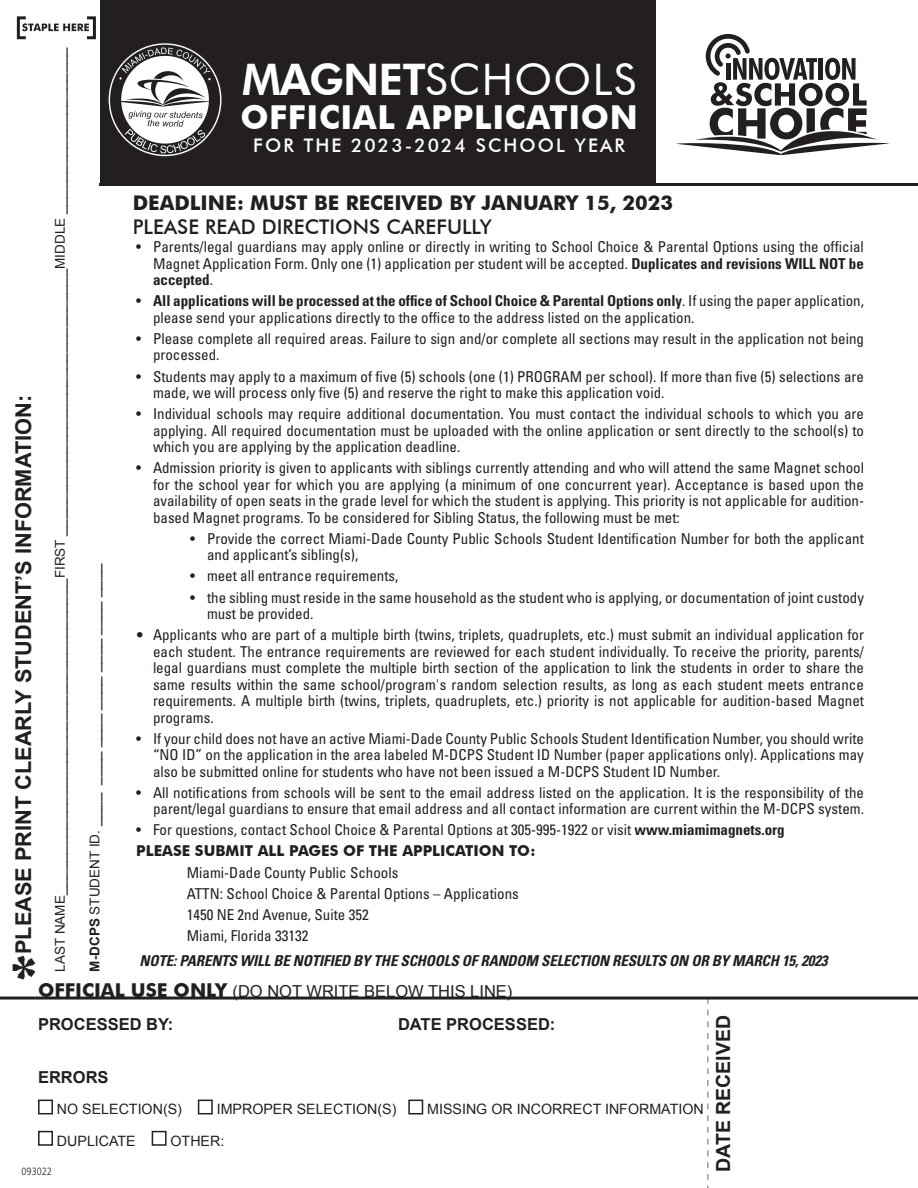
<style>
.page{position:relative;width:918px;height:1188px;background:#fff}
.page>*{position:absolute;margin:0;border:0;box-sizing:border-box;transform-origin:0 0}
.t1{font:43.5px "Futura BT";letter-spacing:.03em;color:#fff}
.t2{font:700 33px "Futura BT";letter-spacing:.02em;color:#fff}
.t3{font:700 21.75px "Arial";color:#231f20}
.t4{font:700 20.25px "Futura BT";color:#231f20}
.t5{font:500 20.25px "Futura BT";color:#231f20}
.t6{font:700 19.5px "Arial";color:#231f20}
.t7{font:500 18.75px "Futura BT";letter-spacing:.11em;color:#fff}
.t8{font:16.5px "Arial";color:#231f20}
.t9{font:700 16.5px "Arial";color:#231f20}
.t10{font:condensed 15px/16.5px "Univers LT Std";color:#231f20;text-align:justify}
.t11{font:15px "Arial";color:#231f20}
.t12{font:italic 700 condensed 15px "Univers LT Std";letter-spacing:-.01em;color:#231f20}
.t13{font:700 15px "Futura BT";color:#231f20}
.t14{font:14.25px "Arial";color:#231f20}
.t15{font:300 condensed 10.5px "Frutiger LT Std";color:#231f20}
.s1{font-family:"Rockwell";font-weight:800;font-size:42.75px}
.s2{font-size:13.5px}
.s3{font-weight:700;font-size:13.5px}
.s4{font-weight:800}
.s5{font-weight:700}
.s6{font-family:"Univers";font-weight:500}
.s7{font-family:"Futura BT";font-weight:700;font-size:19.05px}
</style>
<div class="page">
<div style="left:38px;top:1100px;width:15px;height:14px;border:2px solid #231f20"></div>
<div style="left:198px;top:1100px;width:15px;height:14px;border:2px solid #231f20"></div>
<div style="left:408px;top:1100px;width:15px;height:14px;border:2px solid #231f20"></div>
<div style="left:38px;top:1131px;width:15px;height:15px;border:2px solid #231f20"></div>
<div style="left:152px;top:1131px;width:15px;height:15px;border:2px solid #231f20"></div>
<svg style="left:707px;top:1000px;width:2px;height:188px"></svg>
<hr style="left:0;top:997px;width:918px;height:3px;background:#231f20">
<svg style="left:22px;top:23px;width:64px;height:8px"></svg>
<div style="left:17px;top:16px;width:10px;height:23px;border:3px solid #231f20"></div>
<div style="left:86px;top:16px;width:10px;height:23px;border:3px solid #231f20"></div>
<hr style="left:100px;top:183px;width:818px;height:3px;background:#231f20">
<div style="left:100px;top:0;width:555px;height:183px;background:#231f20"></div>
<svg style="left:108px;top:43px;width:115px;height:114px"></svg>
<svg style="left:676px;top:34px;width:213px;height:120px"></svg>
<p class="t3" style="left:9px;top:981px;width:587px;rotate:-90deg"><span class="s1">*</span>PLEASE PRINT CLEARLY STUDENT’S INFORMATION:</p>
<p class="t11" style="left:50px;top:972px;width:926px;rotate:-90deg"><span class="s2">LAST NAME</span>______________________________________<span class="s2">FIRST</span> ________________________________<span class="s2">MIDDLE</span> ____________________</p>
<p class="t11" style="left:84px;top:972px;width:410px;rotate:-90deg"><span class="s3">M-DCPS</span> <span class="s2">STUDENT ID.</span> ____ ____ ____ ____ ____ ____ ____</p>
<p class="t1" style="left:242px;top:53px;width:396px"><span class="s4">MAGNET</span>SCHOOLS</p>
<p class="t2" style="left:240px;top:97px;width:399px">OFFICIAL APPLICATION</p>
<p class="t7" style="left:253px;top:134px;width:373px">FOR THE 2023-2024 SCHOOL YEAR</p>
<p class="t4" style="left:133px;top:190px;width:542px">DEADLINE: MUST BE RECEIVED BY JANUARY 15, 2023</p>
<p class="t5" style="left:133px;top:215px;width:360px">PLEASE READ DIRECTIONS CAREFULLY</p>
<p class="t10" style="left:153px;top:238px;width:712px;text-indent:-17px">• Parents/legal guardians may apply online or directly in writing to School Choice &amp; Parental Options using the official Magnet Application Form. Only one (1) application per student will be accepted. <span class="s5">Duplicates and revisions WILL NOT be accepted</span>.</p>
<p class="t10" style="left:153px;top:293px;width:713px;text-indent:-17px">• <span class="s5">All applications will be processed at the office of School Choice &amp; Parental Options only</span>. If using the paper application, please send your applications directly to the office to the address listed on the application.</p>
<p class="t10" style="left:153px;top:330px;width:713px;text-indent:-17px">• Please complete all required areas. Failure to sign and/or complete all sections may result in the application not being processed.</p>
<p class="t10" style="left:153px;top:368px;width:712px;text-indent:-17px">• Students may apply to a maximum of five (5) schools (one (1) PROGRAM per school). If more than five (5) selections are made, we will process only five (5) and reserve the right to make this application void.</p>
<p class="t10" style="left:153px;top:405px;width:713px;text-indent:-17px">• Individual schools may require additional documentation. You must contact the individual schools to which you are applying. All required documentation must be uploaded with the online application or sent directly to the school(s) to which you are applying by the application deadline.</p>
<p class="t10" style="left:153px;top:459px;width:713px;text-indent:-17px">• Admission priority is given to applicants with siblings currently attending and who will attend the same Magnet school for the school year for which you are applying (a minimum of one concurrent year). Acceptance is based upon the availability of open seats in the grade level for which the student is applying. This priority is not applicable for audition&shy;based Magnet programs. To be considered for Sibling Status, the following must be met:</p>
<p class="t10" style="left:207px;top:530px;width:658px;text-indent:-17px">• Provide the correct Miami-Dade County Public Schools Student Identification Number for both the applicant and applicant’s sibling(s),</p>
<p class="t10" style="left:190px;top:568px;width:210px">• meet all entrance requirements,</p>
<p class="t10" style="left:207px;top:589px;width:659px;text-indent:-17px">• the sibling must reside in the same household as the student who is applying, or documentation of joint custody must be provided.</p>
<p class="t10" style="left:153px;top:626px;width:713px;text-indent:-17px"><span class="s6">•</span> Applicants who are part of a multiple birth (twins, triplets, quadruplets, etc.) must submit an individual application for each student. The entrance requirements are reviewed for each student individually. To receive the priority, parents/ legal guardians must complete the multiple birth section of the application to link the students in order to share the same results within the same school/program's random selection results, as long as each student meets entrance requirements. A multiple birth (twins, triplets, quadruplets, etc.) priority is not applicable for audition-based Magnet programs.</p>
<p class="t10" style="left:153px;top:730px;width:713px;text-indent:-17px">• If your child does not have an active Miami-Dade County Public Schools Student Identification Number, you should write “NO ID” on the application in the area labeled M-DCPS Student ID Number (paper applications only). Applications may also be submitted online for students who have not been issued a M-DCPS Student ID Number.</p>
<p class="t10" style="left:136px;top:784px;width:729px;text-align:right">• All notifications from schools will be sent to the email address listed on the application. It is the responsibility of the parent/legal guardians to ensure that email address and all contact information are current within the M-DCPS system.</p>
<p class="t10" style="left:136px;top:822px;width:650px">• For questions, contact School Choice &amp; Parental Options at 305-995-1922 or visit <span class="s5">www.miamimagnets.org</span></p>
<p class="t13" style="left:136px;top:842px;width:401px">PLEASE SUBMIT ALL PAGES OF THE APPLICATION TO:</p>
<p class="t10" style="left:187px;top:864px;width:213px">Miami-Dade County Public Schools</p>
<p class="t10" style="left:187px;top:885px;width:334px">ATTN: School Choice &amp; Parental Options – Applications</p>
<p class="t10" style="left:187px;top:906px;width:184px">1450 NE 2nd Avenue, Suite 352</p>
<p class="t10" style="left:187px;top:927px;width:123px">Miami, Florida 33132</p>
<p class="t12" style="left:140px;top:951px;width:690px">NOTE: PARENTS WILL BE NOTIFIED BY THE SCHOOLS OF RANDOM SELECTION RESULTS ON OR BY MARCH 15, 2023</p>
<p class="t8" style="left:38px;top:980px;width:476px"><span class="s7">OFFICIAL USE ONLY</span> (DO NOT WRITE BELOW THIS LINE)</p>
<p class="t9" style="left:38px;top:1013px;width:137px">PROCESSED BY:</p>
<p class="t9" style="left:398px;top:1013px;width:159px">DATE PROCESSED:</p>
<p class="t9" style="left:38px;top:1067px;width:72px">ERRORS</p>
<p class="t14" style="left:57px;top:1100px;width:127px">NO SELECTION(S)</p>
<p class="t14" style="left:217px;top:1100px;width:181px">IMPROPER SELECTION(S)</p>
<p class="t14" style="left:427px;top:1100px;width:278px">MISSING OR INCORRECT INFORMATION</p>
<p class="t14" style="left:57px;top:1131px;width:80px">DUPLICATE</p>
<p class="t14" style="left:171px;top:1131px;width:55px">OTHER:</p>
<p class="t15" style="left:22px;top:1165px;width:32px">093022</p>
<p class="t6" style="left:711px;top:1172px;width:158px;rotate:-90deg">DATE RECEIVED</p>
</div>
